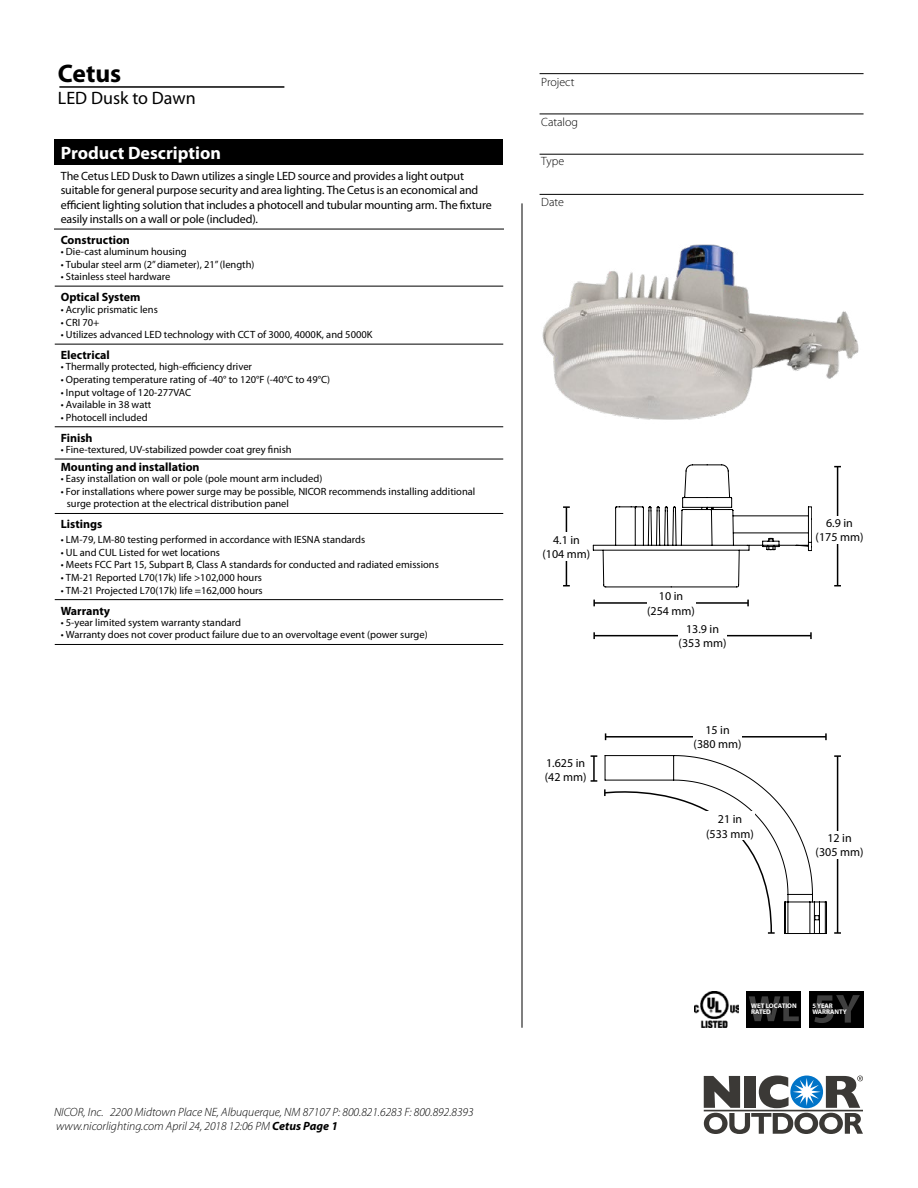
<style>
.page{position:relative;width:918px;height:1188px;background:#fff}
.page>*{position:absolute;margin:0;border:0;box-sizing:border-box;transform-origin:0 0}
.t1{font:700 25.5px "Myriad Pro";color:#000}
.t2{font:700 18px "Myriad Pro";color:#fff}
.t3{font:18px "Myriad Pro";color:#000}
.t4{font:12px/14.4px "Myriad Pro";letter-spacing:-.01em;color:#000;text-align:center}
.t5{font:italic 300 12px/14.4px "Myriad Pro";color:#000}
.t6{font:700 12px "Myriad Pro";color:#000}
.t7{font:300 12px "Myriad Pro";color:#000}
.t8{font:10.5px/12.6px "Myriad Pro";color:#000}
.t9{font:700 6.75px/6.1px "Myriad Pro";color:#fff}
.s1{font-weight:700}
</style>
<div class="page">
<svg style="left:704px;top:1076px;width:159px;height:58px"></svg>
<hr style="left:704px;top:1110px;width:159px;height:1px;background:#3b3936">
<hr style="left:522px;top:203px;width:1px;height:825px;background:#000">
<hr style="left:59px;top:86px;width:225px;height:2px;background:#000">
<div style="left:55px;top:139px;width:448px;height:26px;background:#000"></div>
<hr style="left:54px;top:229px;width:450px;height:1px;background:#000">
<hr style="left:55px;top:286px;width:448px;height:1px;background:#000">
<hr style="left:55px;top:344px;width:448px;height:1px;background:#000">
<hr style="left:55px;top:426px;width:448px;height:1px;background:#000">
<hr style="left:55px;top:459px;width:448px;height:1px;background:#000">
<hr style="left:55px;top:513px;width:448px;height:1px;background:#000">
<hr style="left:55px;top:599px;width:448px;height:1px;background:#000">
<hr style="left:55px;top:644px;width:448px;height:1px;background:#000">
<img style="left:695px;top:992px;width:44px;height:36px">
<div style="left:809px;top:991px;width:55px;height:37px;background:#000"></div>
<svg style="left:814px;top:995px;width:46px;height:28px"></svg>
<div style="left:746px;top:991px;width:55px;height:37px;background:#000"></div>
<svg style="left:749px;top:996px;width:50px;height:25px"></svg>
<hr style="left:540px;top:154px;width:324px;height:1px;background:#000">
<hr style="left:540px;top:194px;width:324px;height:1px;background:#000">
<hr style="left:540px;top:114px;width:324px;height:1px;background:#000">
<hr style="left:540px;top:73px;width:324px;height:1px;background:#000">
<hr style="left:837px;top:467px;width:1px;height:119px;background:#000">
<hr style="left:837px;top:756px;width:1px;height:177px;background:#000">
<svg style="left:834px;top:932px;width:7px;height:2px"></svg>
<svg style="left:834px;top:755px;width:7px;height:2px"></svg>
<hr style="left:566px;top:507px;width:1px;height:79px;background:#000">
<svg style="left:563px;top:506px;width:7px;height:2px"></svg>
<hr style="left:593px;top:756px;width:2px;height:25px;background:#000">
<svg style="left:591px;top:780px;width:6px;height:2px"></svg>
<hr style="left:594px;top:602px;width:154px;height:2px;background:#000">
<svg style="left:747px;top:600px;width:2px;height:6px"></svg>
<hr style="left:594px;top:635px;width:217px;height:1px;background:#000">
<svg style="left:593px;top:632px;width:2px;height:7px"></svg>
<svg style="left:810px;top:632px;width:2px;height:7px"></svg>
<hr style="left:606px;top:736px;width:220px;height:2px;background:#000">
<svg style="left:825px;top:733px;width:2px;height:7px"></svg>
<div style="left:815px;top:516px;width:49px;height:27px;background:#fff"></div>
<div style="left:815px;top:831px;width:49px;height:27px;background:#fff"></div>
<div style="left:542px;top:532px;width:49px;height:29px;background:#fff"></div>
<div style="left:647px;top:589px;width:49px;height:28px;background:#fff"></div>
<div style="left:678px;top:622px;width:49px;height:28px;background:#fff"></div>
<div style="left:693px;top:723px;width:49px;height:28px;background:#fff"></div>
<svg style="left:593px;top:464px;width:219px;height:124px"></svg>
<svg style="left:604px;top:755px;width:223px;height:179px"></svg>
<img style="left:542px;top:244px;width:317px;height:176px">
<h1 class="t1" style="left:58px;top:56px;width:65px">Cetus</h1>
<h2 class="t3" style="left:58px;top:87px;width:139px">LED Dusk to Dawn</h2>
<h2 class="t2" style="left:61px;top:141px;width:162px">Product Description</h2>
<p class="t4" style="left:61px;top:168px;width:433px;text-align:left">The Cetus LED Dusk to Dawn utilizes a single LED source and provides a light output suitable for general purpose security and area lighting. The Cetus is an economical and efficient lighting solution that includes a photocell and tubular mounting arm. The fixture easily installs on a wall or pole (included).</p>
<p class="t6" style="left:61px;top:232px;width:71px">Construction</p>
<p class="t8" style="left:61px;top:245px;width:128px">• Die-cast aluminum housing</p>
<p class="t8" style="left:61px;top:258px;width:195px">• Tubular steel arm (2” diameter), 21” (length)</p>
<p class="t8" style="left:61px;top:270px;width:111px">• Stainless steel hardware</p>
<p class="t6" style="left:61px;top:289px;width:81px">Optical System</p>
<p class="t8" style="left:61px;top:303px;width:99px">• Acrylic prismatic lens</p>
<p class="t8" style="left:61px;top:316px;width:40px">• CRI 70+</p>
<p class="t8" style="left:61px;top:328px;width:313px">• Utilizes advanced LED technology with CCT of 3000, 4000K, and 5000K</p>
<p class="t6" style="left:61px;top:347px;width:51px">Electrical</p>
<p class="t8" style="left:61px;top:360px;width:193px">• Thermally protected, high-efficiency driver</p>
<p class="t8" style="left:61px;top:373px;width:271px">• Operating temperature rating of -40° to 120°F (-40°C to 49°C)</p>
<p class="t8" style="left:61px;top:386px;width:132px">• Input voltage of 120-277VAC</p>
<p class="t8" style="left:61px;top:398px;width:92px">• Available in 38 watt</p>
<p class="t8" style="left:61px;top:411px;width:88px">• Photocell included</p>
<p class="t6" style="left:61px;top:430px;width:33px">Finish</p>
<p class="t8" style="left:61px;top:443px;width:232px">• Fine-textured, UV-stabilized powder coat grey finish</p>
<p class="t6" style="left:61px;top:459px;width:140px">Mounting and installation</p>
<p class="t8" style="left:61px;top:472px;width:263px">• Easy installation on wall or pole (pole mount arm included)</p>
<p class="t8" style="left:67px;top:485px;width:410px;text-indent:-6px">• For installations where power surge may be possible, NICOR recommends installing additional surge protection at the electrical distribution panel</p>
<p class="t6" style="left:61px;top:517px;width:43px">Listings</p>
<p class="t8" style="left:61px;top:533px;width:306px">• LM-79, LM-80 testing performed in accordance with IESNA standards</p>
<p class="t8" style="left:61px;top:546px;width:161px">• UL and CUL Listed for wet locations</p>
<p class="t8" style="left:61px;top:558px;width:380px">• Meets FCC Part 15, Subpart B, Class A standards for conducted and radiated emissions</p>
<p class="t8" style="left:61px;top:571px;width:203px">• TM-21 Reported L70(17k) life &gt;102,000 hours</p>
<p class="t8" style="left:61px;top:584px;width:204px">• TM-21 Projected L70(17k) life =162,000 hours</p>
<p class="t6" style="left:61px;top:603px;width:51px">Warranty</p>
<p class="t8" style="left:61px;top:616px;width:182px">• 5-year limited system warranty standard</p>
<p class="t8" style="left:61px;top:628px;width:368px">• Warranty does not cover product failure due to an overvoltage event (power surge)</p>
<p class="t7" style="left:541px;top:75px;width:35px">Project</p>
<p class="t7" style="left:541px;top:115px;width:38px">Catalog</p>
<p class="t7" style="left:541px;top:154px;width:24px">Type</p>
<p class="t7" style="left:541px;top:194px;width:24px">Date</p>
<p class="t4" style="left:543px;top:532px;width:49px">4.1 in (104 mm)</p>
<p class="t4" style="left:545px;top:755px;width:43px;text-align:left">1.625 in (42 mm)</p>
<p class="t5" style="left:54px;top:1104px;width:421px">NICOR, Inc. 2200 Midtown Place NE, Albuquerque, NM 87107 P: 800.821.6283 F: 800.892.8393 www.nicorlighting.com April 24, 2018 12:06 PM <span class="s1">Cetus Page 1</span></p>
<p class="t4" style="left:647px;top:589px;width:49px">10 in (254 mm)</p>
<p class="t4" style="left:679px;top:622px;width:49px">13.9 in (353 mm)</p>
<p class="t4" style="left:694px;top:723px;width:49px">15 in (380 mm)</p>
<p class="t4" style="left:706px;top:812px;width:49px">21 in (533 mm)</p>
<p class="t4" style="left:816px;top:515px;width:49px">6.9 in (175 mm)</p>
<p class="t4" style="left:816px;top:830px;width:49px">12 in (305 mm)</p>
<p class="t9" style="left:751px;top:1003px;width:47px">WET LOCATION<br>RATED</p>
<p class="t9" style="left:812px;top:1003px;width:36px">5 YEAR<br>WARRANTY</p>
</div>
